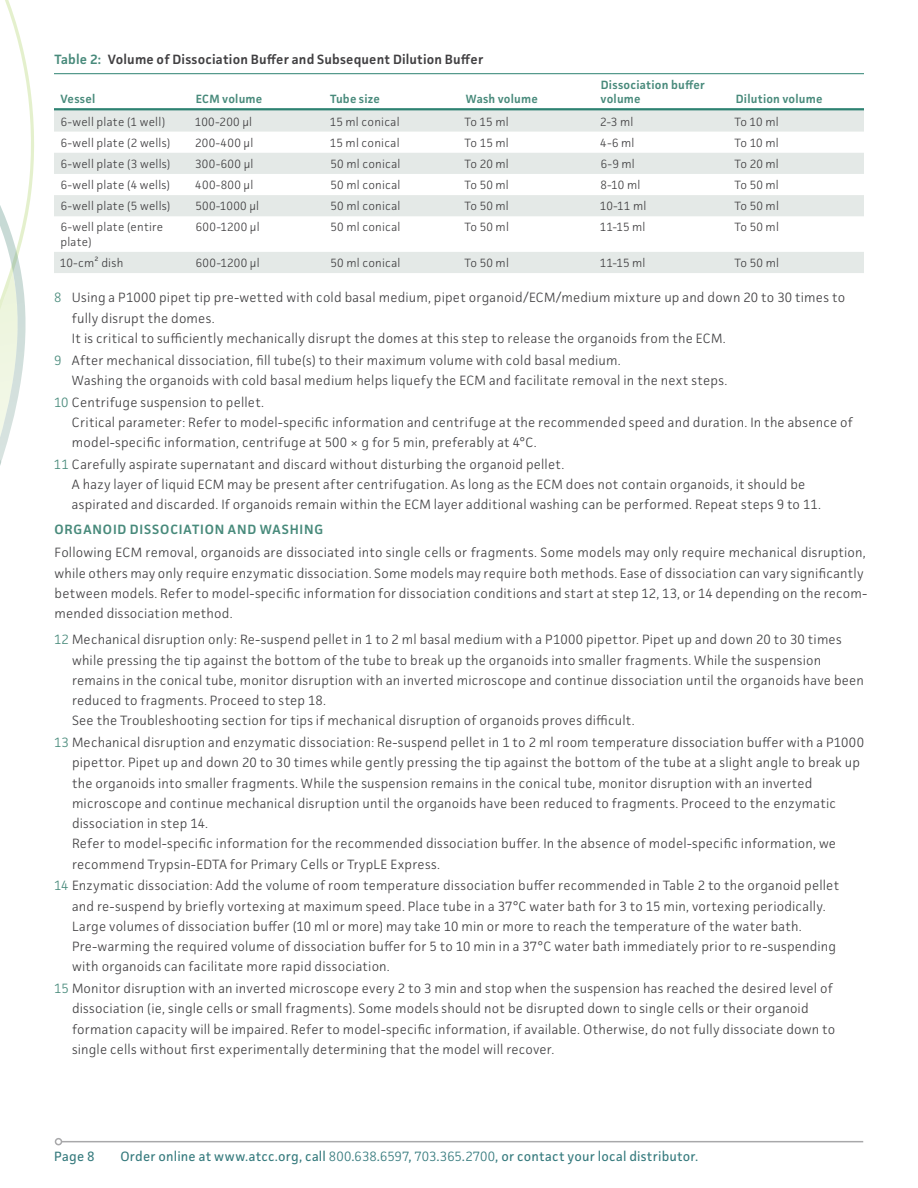
<style>
.page{position:relative;width:918px;height:1188px;background:#fff}
.page>*{position:absolute;margin:0;border:0;box-sizing:border-box;transform-origin:0 0}
.t1{font:300 13.5px/20.2px "Facit";letter-spacing:.015em;color:#414042}
.t2{font:13.5px "Facit";letter-spacing:.01em;color:#34797c}
.t3{font:600 13.5px "Facit";letter-spacing:.01em;color:#414042}
.t4{font:600 13.5px "Facit";letter-spacing:.06em;color:#488a7b}
.t5{font:300 12px/14.4px "Facit";letter-spacing:.015em;color:#414042}
.t6{font:600 12px/14.4px "Facit";letter-spacing:.015em;color:#488a7b}
.s1{color:#488a7b}
.s2{font-weight:300}
</style>
<div class="page">
<hr style="left:62px;top:1141px;width:801px;height:1px;background:#a8a8aa">
<div style="left:55px;top:1138px;width:7px;height:7px;border:2px solid #a8a8aa;border-radius:50%"></div>
<svg style="left:54px;top:110px;width:810px;height:163px;fill:#e4e9e7"></svg>
<hr style="left:54px;top:73px;width:135px;height:1px;background:#2e8272">
<hr style="left:189px;top:73px;width:135px;height:1px;background:#2e8272">
<hr style="left:324px;top:73px;width:135px;height:1px;background:#2e8272">
<hr style="left:459px;top:73px;width:135px;height:1px;background:#2e8272">
<hr style="left:594px;top:73px;width:135px;height:1px;background:#2e8272">
<hr style="left:729px;top:73px;width:135px;height:1px;background:#2e8272">
<hr style="left:54px;top:108px;width:135px;height:2px;background:#2e8272">
<hr style="left:189px;top:108px;width:135px;height:2px;background:#2e8272">
<hr style="left:324px;top:108px;width:135px;height:2px;background:#2e8272">
<hr style="left:459px;top:108px;width:135px;height:2px;background:#2e8272">
<hr style="left:594px;top:108px;width:135px;height:2px;background:#2e8272">
<hr style="left:729px;top:108px;width:135px;height:2px;background:#2e8272">
<svg style="left:0;top:0;width:34px;height:466px"></svg>
<p class="t3" style="left:55px;top:51px;width:430px"><span class="s1">Table 2:</span> Volume of Dissociation Buffer and Subsequent Dilution Buffer</p>
<p class="t6" style="left:60px;top:92px;width:36px">Vessel</p>
<p class="t6" style="left:196px;top:92px;width:68px">ECM volume</p>
<p class="t6" style="left:330px;top:92px;width:51px">Tube size</p>
<p class="t6" style="left:466px;top:92px;width:74px">Wash volume</p>
<p class="t6" style="left:601px;top:77px;width:106px">Dissociation buffer volume</p>
<p class="t6" style="left:736px;top:92px;width:88px">Dilution volume</p>
<p class="t5" style="left:61px;top:114px;width:106px">6-well plate (1 well)</p>
<p class="t5" style="left:195px;top:114px;width:59px">100-200 μl</p>
<p class="t5" style="left:330px;top:114px;width:71px">15 ml conical</p>
<p class="t5" style="left:464px;top:114px;width:46px">To 15 ml</p>
<p class="t5" style="left:600px;top:114px;width:35px">2-3 ml</p>
<p class="t5" style="left:734px;top:114px;width:46px">To 10 ml</p>
<p class="t5" style="left:61px;top:135px;width:111px">6-well plate (2 wells)</p>
<p class="t5" style="left:195px;top:135px;width:60px">200-400 μl</p>
<p class="t5" style="left:330px;top:135px;width:71px">15 ml conical</p>
<p class="t5" style="left:464px;top:135px;width:46px">To 15 ml</p>
<p class="t5" style="left:600px;top:135px;width:36px">4-6 ml</p>
<p class="t5" style="left:734px;top:135px;width:46px">To 10 ml</p>
<p class="t5" style="left:61px;top:156px;width:111px">6-well plate (3 wells)</p>
<p class="t5" style="left:195px;top:156px;width:60px">300-600 μl</p>
<p class="t5" style="left:330px;top:156px;width:71px">50 ml conical</p>
<p class="t5" style="left:464px;top:156px;width:46px">To 20 ml</p>
<p class="t5" style="left:601px;top:156px;width:35px">6-9 ml</p>
<p class="t5" style="left:734px;top:156px;width:46px">To 20 ml</p>
<p class="t5" style="left:61px;top:178px;width:111px">6-well plate (4 wells)</p>
<p class="t5" style="left:195px;top:178px;width:60px">400-800 μl</p>
<p class="t5" style="left:330px;top:178px;width:71px">50 ml conical</p>
<p class="t5" style="left:464px;top:178px;width:46px">To 50 ml</p>
<p class="t5" style="left:601px;top:178px;width:41px">8-10 ml</p>
<p class="t5" style="left:734px;top:178px;width:46px">To 50 ml</p>
<p class="t5" style="left:61px;top:199px;width:111px">6-well plate (5 wells)</p>
<p class="t5" style="left:195px;top:199px;width:65px">500-1000 μl</p>
<p class="t5" style="left:330px;top:199px;width:71px">50 ml conical</p>
<p class="t5" style="left:464px;top:199px;width:46px">To 50 ml</p>
<p class="t5" style="left:600px;top:199px;width:48px">10-11 ml</p>
<p class="t5" style="left:734px;top:199px;width:46px">To 50 ml</p>
<p class="t5" style="left:60px;top:220px;width:104px">6-well plate (entire plate)</p>
<p class="t5" style="left:196px;top:220px;width:65px">600-1200 μl</p>
<p class="t5" style="left:330px;top:220px;width:71px">50 ml conical</p>
<p class="t5" style="left:464px;top:220px;width:46px">To 50 ml</p>
<p class="t5" style="left:600px;top:220px;width:47px">11-15 ml</p>
<p class="t5" style="left:734px;top:220px;width:46px">To 50 ml</p>
<p class="t5" style="left:60px;top:255px;width:65px">10-cm² dish</p>
<p class="t5" style="left:196px;top:255px;width:65px">600-1200 μl</p>
<p class="t5" style="left:330px;top:255px;width:71px">50 ml conical</p>
<p class="t5" style="left:464px;top:255px;width:46px">To 50 ml</p>
<p class="t5" style="left:600px;top:255px;width:47px">11-15 ml</p>
<p class="t5" style="left:735px;top:255px;width:46px">To 50 ml</p>
<p class="t1" style="left:72px;top:287px;width:775px;text-indent:-18px"><span class="s1">8</span> Using a P1000 pipet tip pre-wetted with cold basal medium, pipet organoid/ECM/medium mixture up and down 20 to 30 times to fully disrupt the domes.<br>It is critical to sufficiently mechanically disrupt the domes at this step to release the organoids from the ECM.</p>
<p class="t1" style="left:72px;top:350px;width:657px;text-indent:-18px"><span class="s1">9</span> After mechanical dissociation, fill tube(s) to their maximum volume with cold basal medium.<br>Washing the organoids with cold basal medium helps liquefy the ECM and facilitate removal in the next steps.</p>
<p class="t1" style="left:72px;top:392px;width:782px;text-indent:-18px"><span class="s1">10</span> Centrifuge suspension to pellet.<br>Critical parameter: Refer to model-specific information and centrifuge at the recommended speed and duration. In the absence of model-specific information, centrifuge at 500 × g for 5 min, preferably at 4°C.</p>
<p class="t1" style="left:72px;top:454px;width:750px;text-indent:-18px"><span class="s1">11</span> Carefully aspirate supernatant and discard without disturbing the organoid pellet.<br>A hazy layer of liquid ECM may be present after centrifugation. As long as the ECM does not contain organoids, it should be aspirated and discarded. If organoids remain within the ECM layer additional washing can be performed. Repeat steps 9 to 11.</p>
<p class="t4" style="left:55px;top:521px;width:270px">ORGANOID DISSOCIATION AND WASHING</p>
<p class="t1" style="left:54px;top:542px;width:814px">Following ECM removal, organoids are dissociated into single cells or fragments. Some models may only require mechanical disruption, while others may only require enzymatic dissociation. Some models may require both methods. Ease of dissociation can vary significantly between models. Refer to model-specific information for dissociation conditions and start at step 12, 13, or 14 depending on the recom&shy;mended dissociation method.</p>
<p class="t1" style="left:72px;top:629px;width:793px;text-indent:-18px"><span class="s1">12</span> Mechanical disruption only: Re-suspend pellet in 1 to 2 ml basal medium with a P1000 pipettor. Pipet up and down 20 to 30 times while pressing the tip against the bottom of the tube to break up the organoids into smaller fragments. While the suspension remains in the conical tube, monitor disruption with an inverted microscope and continue dissociation until the organoids have been reduced to fragments. Proceed to step 18.<br>See the Troubleshooting section for tips if mechanical disruption of organoids proves difficult.</p>
<p class="t1" style="left:72px;top:732px;width:794px;text-indent:-18px"><span class="s1">13</span> Mechanical disruption and enzymatic dissociation: Re-suspend pellet in 1 to 2 ml room temperature dissociation buffer with a P1000 pipettor. Pipet up and down 20 to 30 times while gently pressing the tip against the bottom of the tube at a slight angle to break up the organoids into smaller fragments. While the suspension remains in the conical tube, monitor disruption with an inverted microscope and continue mechanical disruption until the organoids have been reduced to fragments. Proceed to the enzymatic dissociation in step 14.<br>Refer to model-specific information for the recommended dissociation buffer. In the absence of model-specific information, we recommend Trypsin-EDTA for Primary Cells or TrypLE Express.</p>
<p class="t1" style="left:72px;top:875px;width:769px;text-indent:-18px"><span class="s1">14</span> Enzymatic dissociation: Add the volume of room temperature dissociation buffer recommended in Table 2 to the organoid pellet and re-suspend by briefly vortexing at maximum speed. Place tube in a 37°C water bath for 3 to 15 min, vortexing periodically.<br>Large volumes of dissociation buffer (10 ml or more) may take 10 min or more to reach the temperature of the water bath.<br>Pre-warming the required volume of dissociation buffer for 5 to 10 min in a 37°C water bath immediately prior to re-suspending with organoids can facilitate more rapid dissociation.</p>
<p class="t1" style="left:72px;top:978px;width:765px;text-indent:-18px"><span class="s1">15</span> Monitor disruption with an inverted microscope every 2 to 3 min and stop when the suspension has reached the desired level of dissociation (ie, single cells or small fragments). Some models should not be disrupted down to single cells or their organoid formation capacity will be impaired. Refer to model-specific information, if available. Otherwise, do not fully dissociate down to single cells without first experimentally determining that the model will recover.</p>
<p class="t2" style="left:54px;top:1148px;width:42px">Page 8</p>
<p class="t2" style="left:121px;top:1148px;width:579px">Order online at www.atcc.org, call <span class="s2">800</span>.<span class="s2">638</span>.<span class="s2">6597</span>, <span class="s2">703</span>.<span class="s2">365</span>.<span class="s2">2700</span>, or contact your local distributor.</p>
</div>
